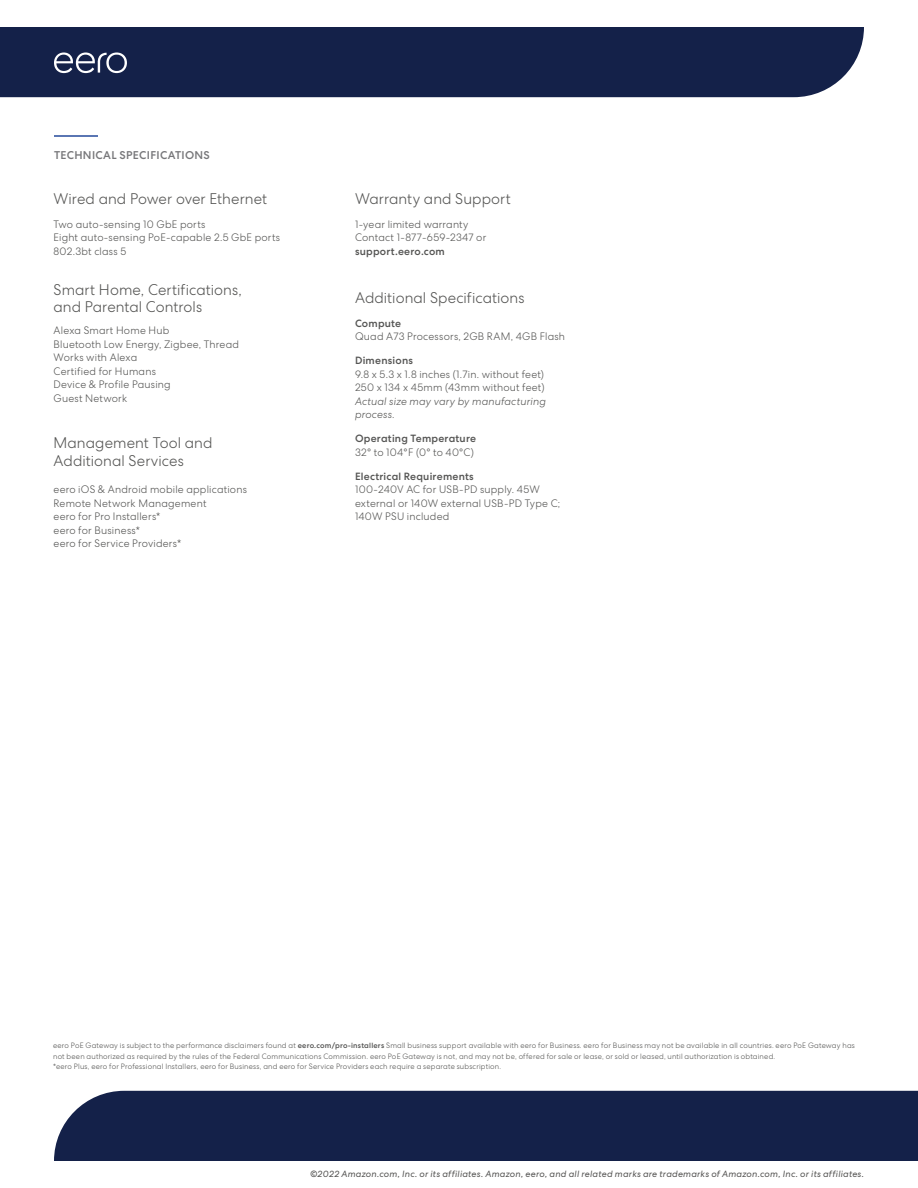
<style>
.page{position:relative;width:918px;height:1188px;background:#fff}
.page>*{position:absolute;margin:0;border:0;box-sizing:border-box;transform-origin:0 0}
.t1{font:300 15px/16.5px "Centra No 2";letter-spacing:.005em;color:#555554}
.t2{font:500 11.25px "Centra No 2";letter-spacing:.03em;color:#77777a}
.t3{font:300 10.5px/13.5px "Centra No 2";letter-spacing:.02em;color:#555554}
.t4{font:500 10.5px "Centra No 2";letter-spacing:.02em;color:#555554}
.t5{font:italic 300 10.5px/13.5px "Centra No 2";letter-spacing:.015em;color:#555554}
.t6{font:italic 9px "Centra No 2";letter-spacing:.025em;color:#565554}
.t7{font:300 7.5px/10.5px "Centra No 2";letter-spacing:.025em;color:#555554}
.s1{font-weight:500}
</style>
<div class="page">
<div style="left:0;top:27px;width:864px;height:70px;background:#142149"></div>
<svg style="left:54px;top:52px;width:73px;height:21px"></svg>
<hr style="left:54px;top:135px;width:44px;height:2px;background:#5a76b3">
<div style="left:54px;top:1091px;width:864px;height:70px;background:#142149"></div>
<p class="t2" style="left:54px;top:148px;width:157px">TECHNICAL SPECIFICATIONS</p>
<h1 class="t1" style="left:54px;top:190px;width:215px">Wired and Power over Ethernet</h1>
<p class="t3" style="left:54px;top:217px;width:228px">Two auto-sensing 10 GbE ports<br>Eight auto-sensing PoE-capable 2.5 GbE ports<br>802.3bt class 5</p>
<h1 class="t1" style="left:54px;top:282px;width:190px">Smart Home, Certifications, and Parental Controls</h1>
<p class="t3" style="left:54px;top:324px;width:187px">Alexa Smart Home Hub<br>Bluetooth Low Energy, Zigbee, Thread<br>Works with Alexa<br>Certified for Humans<br>Device &amp; Profile Pausing<br>Guest Network</p>
<h1 class="t1" style="left:54px;top:434px;width:160px;line-height:18px">Management Tool and<br>Additional Services</h1>
<p class="t3" style="left:54px;top:483px;width:195px">eero iOS &amp; Android mobile applications<br>Remote Network Management<br>eero for Pro Installers*<br>eero for Business*<br>eero for Service Providers*</p>
<h1 class="t1" style="left:355px;top:190px;width:157px">Warranty and Support</h1>
<p class="t3" style="left:355px;top:217px;width:133px">1-year limited warranty<br>Contact 1-877-659-2347 or</p>
<p class="t4" style="left:355px;top:245px;width:91px">support.eero.com</p>
<h1 class="t1" style="left:355px;top:289px;width:171px">Additional Specifications</h1>
<p class="t4" style="left:355px;top:317px;width:48px">Compute</p>
<p class="t3" style="left:355px;top:330px;width:212px">Quad A73 Processors, 2GB RAM, 4GB Flash</p>
<p class="t4" style="left:355px;top:354px;width:60px">Dimensions</p>
<p class="t3" style="left:355px;top:367px;width:191px">9.8 x 5.3 x 1.8 inches (1.7in. without feet)<br>250 x 134 x 45mm (43mm without feet)</p>
<p class="t5" style="left:355px;top:394px;width:192px">Actual size may vary by manufacturing process.</p>
<p class="t4" style="left:355px;top:432px;width:123px">Operating Temperature</p>
<p class="t3" style="left:355px;top:445px;width:120px">32° to 104°F (0° to 40°C)</p>
<p class="t4" style="left:355px;top:470px;width:120px">Electrical Requirements</p>
<p class="t3" style="left:355px;top:483px;width:207px">100-240V AC for USB-PD supply. 45W external or 140W external USB-PD Type C;<br>140W PSU included</p>
<p class="t7" style="left:53px;top:1040px;width:803px">eero PoE Gateway is subject to the performance disclaimers found at <span class="s1">eero.com/pro-installers</span> Small business support available with eero for Business. eero for Business may not be available in all countries. eero PoE Gateway has not been authorized as required by the rules of the Federal Communications Commission. eero PoE Gateway is not, and may not be, offered for sale or lease, or sold or leased, until authorization is obtained.<br>*eero Plus, eero for Professional Installers, eero for Business, and eero for Service Providers each require a separate subscription.</p>
<p class="t6" style="left:310px;top:1169px;width:555px">©2022 Amazon.com, Inc. or its affiliates. Amazon, eero, and all related marks are trademarks of Amazon.com, Inc. or its affiliates.</p>
</div>
